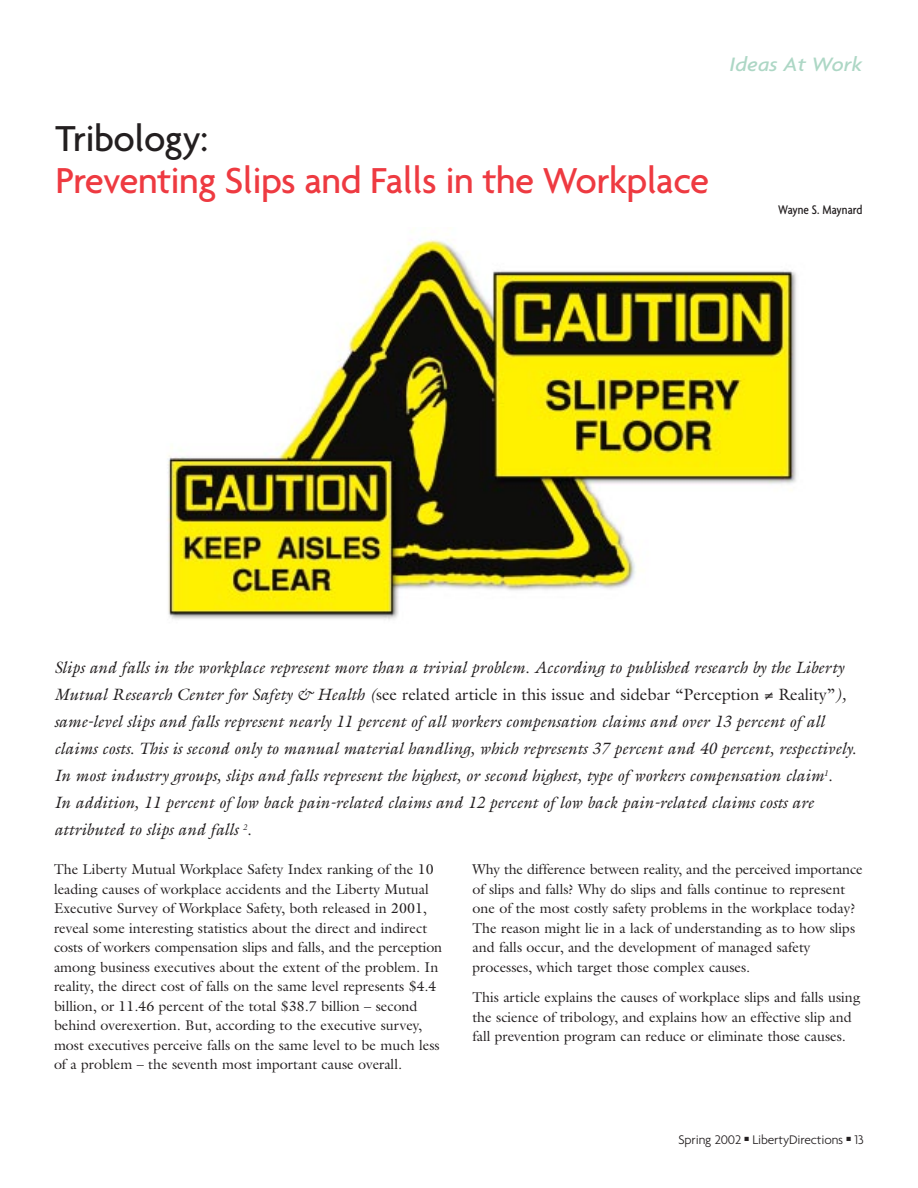
<style>
.page{position:relative;width:918px;height:1188px;background:#fff}
.page>*{position:absolute;margin:0;border:0;box-sizing:border-box;transform-origin:0 0}
.t1{font:500 39px "Agenda";letter-spacing:-.015em;color:#ee3a41}
.t2{font:500 39px "Agenda";letter-spacing:-.015em;color:#231f20}
.t3{font:italic 500 21px "Agenda";color:#add7c5;scale:1.1 1}
.t4{font:italic 16.5px/27px "Galliard";color:#231f20}
.t5{font:14.25px/19.5px "Galliard";color:#231f20}
.t6{font:300 13.5px "Agenda";letter-spacing:-.01em;color:#231f20}
.t7{font:500 condensed 13.5px "Agenda";color:#231f20}
.s1{font-style:normal}
</style>
<div class="page">
<img style="left:167px;top:240px;width:630px;height:380px">
<h1 class="t2" style="left:56px;top:122px;width:154px">Tribology:</h1>
<h1 class="t1" style="left:56px;top:164px;width:655px">Preventing Slips and Falls in the Workplace</h1>
<h2 class="t3" style="left:729px;top:56px;width:122px">Ideas At Work</h2>
<p class="t7" style="left:778px;top:205px;width:86px">Wayne S. Maynard</p>
<p class="t4" style="left:54px;top:656px;width:804px">Slips and falls in the workplace represent more than a trivial problem. According to published research by the Liberty Mutual Research Center for Safety &amp; Health (<span class="s1">see related article in this issue and sidebar “Perception Reality”</span>), same-level slips and falls represent nearly 11 percent of all workers compensation claims and over 13 percent of all claims costs. This is second only to manual material handling, which represents 37 percent and 40 percent, respectively.<br>In most industry groups, slips and falls represent the highest, or second highest, type of workers compensation claim<sup>1</sup>.<br>In addition, 11 percent of low back pain-related claims and 12 percent of low back pain-related claims costs are attributed to slips and falls <sup>2</sup>.</p>
<p class="t5" style="left:472px;top:861px;width:392px">Why the difference between reality, and the perceived importance of slips and falls? Why do slips and falls continue to represent one of the most costly safety problems in the workplace today?<br>The reason might lie in a lack of understanding as to how slips and falls occur, and the development of managed safety processes, which target those complex causes.</p>
<p class="t5" style="left:472px;top:989px;width:390px">This article explains the causes of workplace slips and falls using the science of tribology, and explains how an effective slip and fall prevention program can reduce or eliminate those causes.</p>
<p class="t5" style="left:54px;top:861px;width:390px">The Liberty Mutual Workplace Safety Index ranking of the 10 leading causes of workplace accidents and the Liberty Mutual Executive Survey of Workplace Safety, both released in 2001, reveal some interesting statistics about the direct and indirect costs of workers compensation slips and falls, and the perception among business executives about the extent of the problem. In reality, the direct cost of falls on the same level represents $4.4 billion, or 11.46 percent of the total $38.7 billion – second behind overexertion. But, according to the executive survey, most executives perceive falls on the same level to be much less of a problem – the seventh most important cause overall.</p>
<p class="t6" style="left:679px;top:1134px;width:187px">Spring 2002 ■ LibertyDirections ■ 13</p>
</div>
